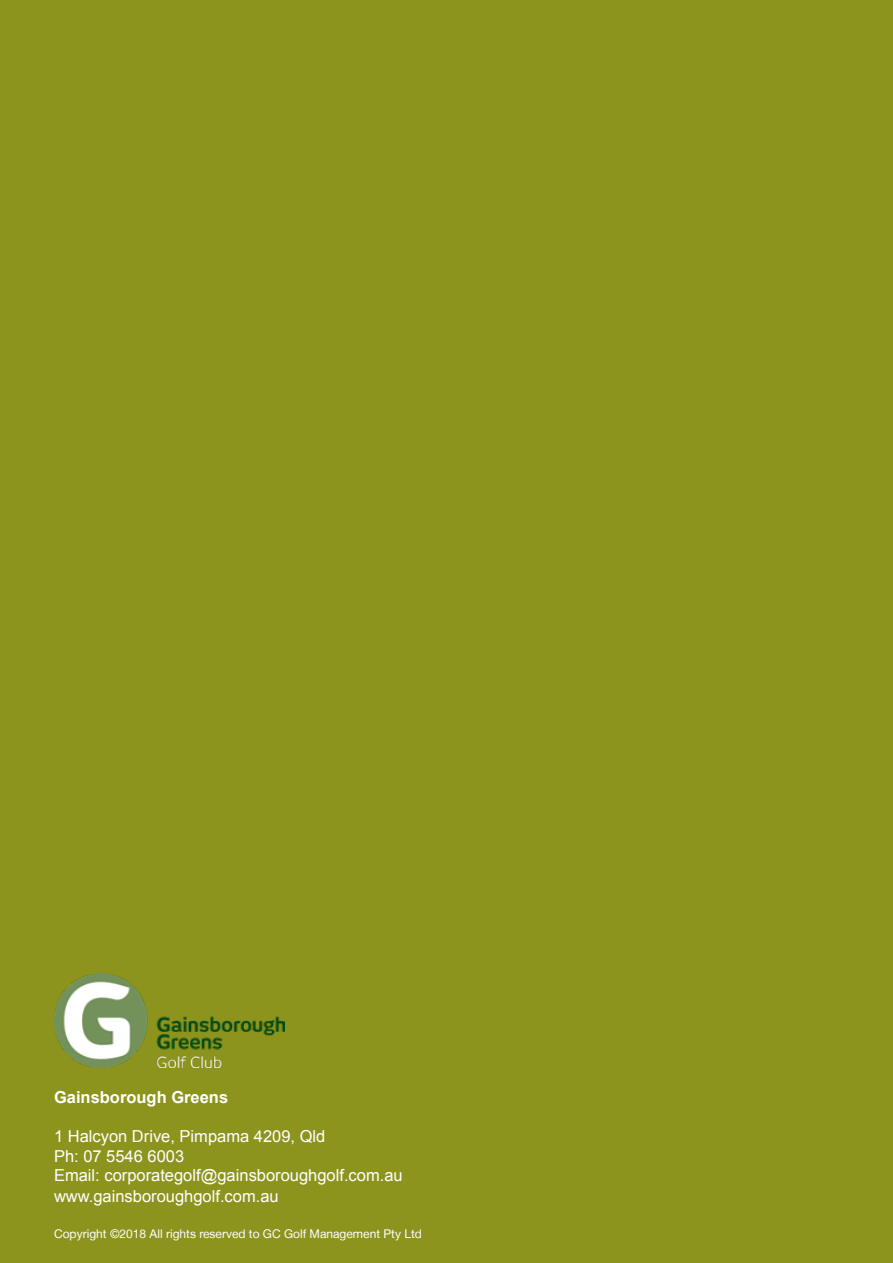
<style>
.page{position:relative;width:893px;height:1263px;background:#8d941e}
.page>*{position:absolute;margin:0;border:0;box-sizing:border-box;transform-origin:0 0}
.t1{font:16.5px/19.5px "Arial";color:#fff}
.t2{font:700 16.5px "Arial";color:#fff}
.t3{font:12px "Helvetica Neue LT";color:#fff}
</style>
<div class="page">
<img style="left:54px;top:973px;width:231px;height:94px">
<p class="t2" style="left:54px;top:1086px;width:176px">Gainsborough Greens</p>
<p class="t1" style="left:54px;top:1127px;width:350px">1 Halcyon Drive, Pimpama 4209, Qld<br>Ph: 07 5546 6003<br>Email: corporategolf@gainsboroughgolf.com.au</p>
<p class="t1" style="left:54px;top:1187px;width:226px">www.gainsboroughgolf.com.au</p>
<p class="t3" style="left:54px;top:1226px;width:369px">Copyright ©2018 All rights reserved to GC Golf Management Pty Ltd</p>
</div>
